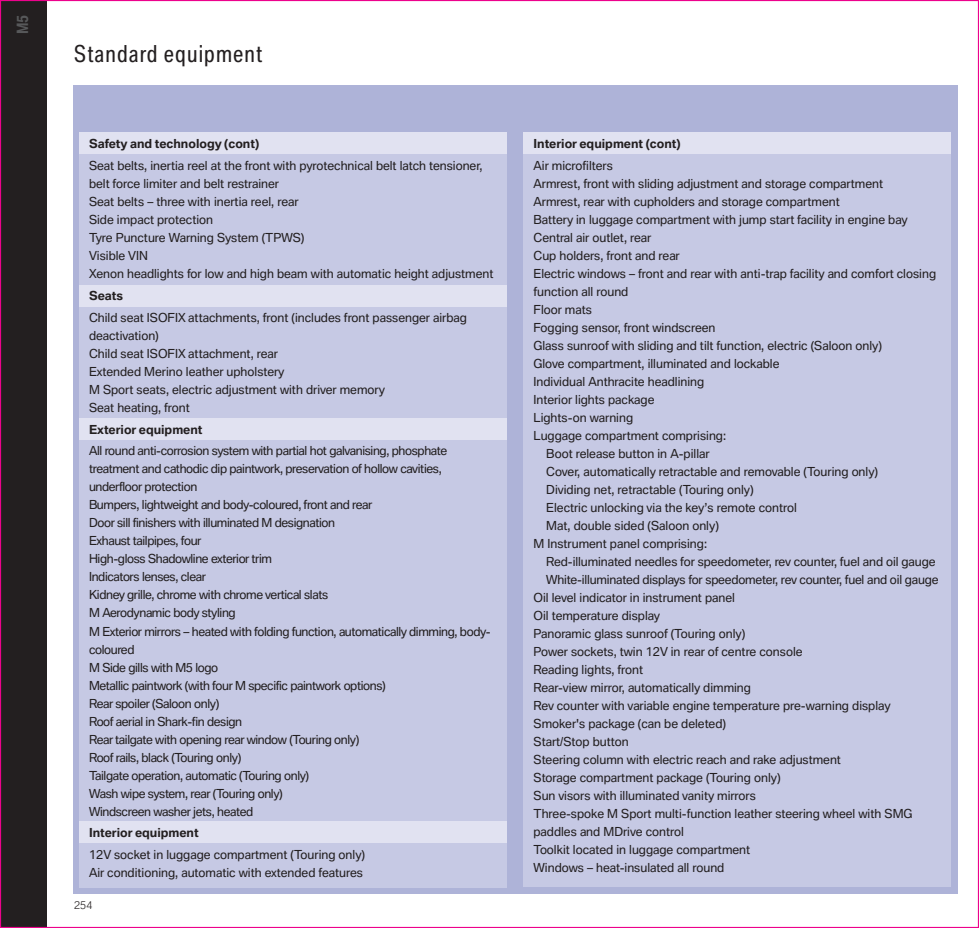
<style>
.page{position:relative;width:979px;height:928px;background:#fff}
.page>*{position:absolute;margin:0;border:0;box-sizing:border-box;transform-origin:0 0}
.t1{font:condensed 22.5px "BMW Type";letter-spacing:.05em;color:#231f20}
.t2{font:700 condensed 15px "BMW Type";color:#57585a}
.t3{font:12px/18px "BMW Type";color:#231f20}
.t4{font:12px/18px "BMW Type";letter-spacing:-.03em;color:#231f20}
.t5{font:700 12px "BMW Type";color:#231f20}
.t6{font:300 10.5px "BMW Type";color:#231f20}
</style>
<div class="page">
<div style="left:0;top:0;width:47px;height:928px;background:#231f20"></div>
<div style="left:73px;top:85px;width:884px;height:808px;background:#aeb3d8"></div>
<div style="left:79px;top:146px;width:427px;height:741px;background:#c6c9e4"></div>
<div style="left:79px;top:133px;width:427px;height:21px;background:#e1e2f1"></div>
<div style="left:79px;top:821px;width:427px;height:22px;background:#e1e2f1"></div>
<div style="left:523px;top:154px;width:428px;height:602px;background:#c6c9e4"></div>
<div style="left:523px;top:756px;width:428px;height:131px;background:#c6c9e4"></div>
<div style="left:79px;top:285px;width:427px;height:21px;background:#e1e2f1"></div>
<div style="left:79px;top:418px;width:427px;height:22px;background:#e1e2f1"></div>
<div style="left:523px;top:133px;width:428px;height:21px;background:#e1e2f1"></div>
<svg style="left:978px;top:0;width:1px;height:927px"></svg>
<p class="t2" style="left:17px;top:34px;width:21px;rotate:-90deg">M5</p>
<h1 class="t1" style="left:74px;top:45px;width:190px">Standard equipment</h1>
<p class="t5" style="left:89px;top:139px;width:172px">Safety and technology (cont)</p>
<p class="t3" style="left:89px;top:158px;width:406px">Seat belts, inertia reel at the front with pyrotechnical belt latch tensioner, belt force limiter and belt restrainer<br>Seat belts – three with inertia reel, rear<br>Side impact protection<br>Tyre Puncture Warning System (TPWS)<br>Visible VIN<br>Xenon headlights for low and high beam with automatic height adjustment</p>
<p class="t5" style="left:89px;top:291px;width:36px">Seats</p>
<p class="t3" style="left:89px;top:309px;width:379px">Child seat ISOFIX attachments, front (includes front passenger airbag deactivation)<br>Child seat ISOFIX attachment, rear<br>Extended Merino leather upholstery<br>M Sport seats, electric adjustment with driver memory<br>Seat heating, front</p>
<p class="t5" style="left:89px;top:424px;width:115px">Exterior equipment</p>
<p class="t4" style="left:89px;top:443px;width:403px">All round anti-corrosion system with partial hot galvanising, phosphate treatment and cathodic dip paintwork, preservation of hollow cavities, underfloor protection<br>Bumpers, lightweight and body-coloured, front and rear<br>Door sill finishers with illuminated M designation<br>Exhaust tailpipes, four<br>High-gloss Shadowline exterior trim<br>Indicators lenses, clear<br>Kidney grille, chrome with chrome vertical slats<br>M Aerodynamic body styling<br>M Exterior mirrors – heated with folding function, automatically dimming, body&shy;coloured<br>M Side gills with M5 logo<br>Metallic paintwork (with four M specific paintwork options)<br>Rear spoiler (Saloon only)<br>Roof aerial in Shark-fin design<br>Rear tailgate with opening rear window (Touring only)<br>Roof rails, black (Touring only)<br>Tailgate operation, automatic (Touring only)<br>Wash wipe system, rear (Touring only)<br>Windscreen washer jets, heated</p>
<p class="t5" style="left:89px;top:828px;width:111px">Interior equipment</p>
<p class="t3" style="left:89px;top:847px;width:277px">12V socket in luggage compartment (Touring only)<br>Air conditioning, automatic with extended features</p>
<p class="t6" style="left:74px;top:901px;width:20px">254</p>
<p class="t5" style="left:533px;top:139px;width:149px">Interior equipment (cont)</p>
<p class="t3" style="left:533px;top:158px;width:81px">Air microfilters</p>
<p class="t3" style="left:533px;top:176px;width:351px">Armrest, front with sliding adjustment and storage compartment</p>
<p class="t3" style="left:533px;top:194px;width:308px">Armrest, rear with cupholders and storage compartment</p>
<p class="t3" style="left:533px;top:212px;width:376px">Battery in luggage compartment with jump start facility in engine bay</p>
<p class="t3" style="left:533px;top:230px;width:119px">Central air outlet, rear</p>
<p class="t3" style="left:533px;top:248px;width:148px">Cup holders, front and rear</p>
<p class="t3" style="left:533px;top:266px;width:404px">Electric windows – front and rear with anti-trap facility and comfort closing</p>
<p class="t3" style="left:533px;top:284px;width:96px">function all round</p>
<p class="t3" style="left:533px;top:302px;width:60px">Floor mats</p>
<p class="t3" style="left:533px;top:320px;width:183px">Fogging sensor, front windscreen</p>
<p class="t3" style="left:533px;top:338px;width:350px">Glass sunroof with sliding and tilt function, electric (Saloon only)</p>
<p class="t3" style="left:533px;top:356px;width:247px">Glove compartment, illuminated and lockable</p>
<p class="t3" style="left:533px;top:374px;width:172px">Individual Anthracite headlining</p>
<p class="t3" style="left:533px;top:392px;width:122px">Interior lights package</p>
<p class="t3" style="left:533px;top:410px;width:101px">Lights-on warning</p>
<p class="t3" style="left:533px;top:428px;width:194px">Luggage compartment comprising:</p>
<p class="t3" style="left:546px;top:446px;width:165px">Boot release button in A-pillar</p>
<p class="t3" style="left:546px;top:464px;width:333px">Cover, automatically retractable and removable (Touring only)</p>
<p class="t3" style="left:546px;top:482px;width:209px">Dividing net, retractable (Touring only)</p>
<p class="t3" style="left:546px;top:500px;width:252px">Electric unlocking via the key’s remote control</p>
<p class="t3" style="left:546px;top:518px;width:174px">Mat, double sided (Saloon only)</p>
<p class="t3" style="left:533px;top:536px;width:175px">M Instrument panel comprising:</p>
<p class="t3" style="left:546px;top:554px;width:391px">Red-illuminated needles for speedometer, rev counter, fuel and oil gauge</p>
<p class="t3" style="left:546px;top:572px;width:394px">White-illuminated displays for speedometer, rev counter, fuel and oil gauge</p>
<p class="t3" style="left:533px;top:590px;width:203px">Oil level indicator in instrument panel</p>
<p class="t3" style="left:533px;top:608px;width:128px">Oil temperature display</p>
<p class="t3" style="left:533px;top:626px;width:213px">Panoramic glass sunroof (Touring only)</p>
<p class="t3" style="left:533px;top:644px;width:270px">Power sockets, twin 12V in rear of centre console</p>
<p class="t3" style="left:533px;top:662px;width:111px">Reading lights, front</p>
<p class="t3" style="left:533px;top:680px;width:219px">Rear-view mirror, automatically dimming</p>
<p class="t3" style="left:533px;top:698px;width:358px">Rev counter with variable engine temperature pre-warning display</p>
<p class="t3" style="left:533px;top:716px;width:194px">Smoker's package (can be deleted)</p>
<p class="t3" style="left:533px;top:734px;width:97px">Start/Stop button</p>
<p class="t3" style="left:533px;top:752px;width:309px">Steering column with electric reach and rake adjustment</p>
<p class="t3" style="left:533px;top:770px;width:248px">Storage compartment package (Touring only)</p>
<p class="t3" style="left:533px;top:788px;width:224px">Sun visors with illuminated vanity mirrors</p>
<p class="t3" style="left:533px;top:806px;width:380px">Three-spoke M Sport multi-function leather steering wheel with SMG</p>
<p class="t3" style="left:533px;top:824px;width:152px">paddles and MDrive control</p>
<p class="t3" style="left:533px;top:842px;width:218px">Toolkit located in luggage compartment</p>
<p class="t3" style="left:533px;top:860px;width:192px">Windows – heat-insulated all round</p>
</div>
